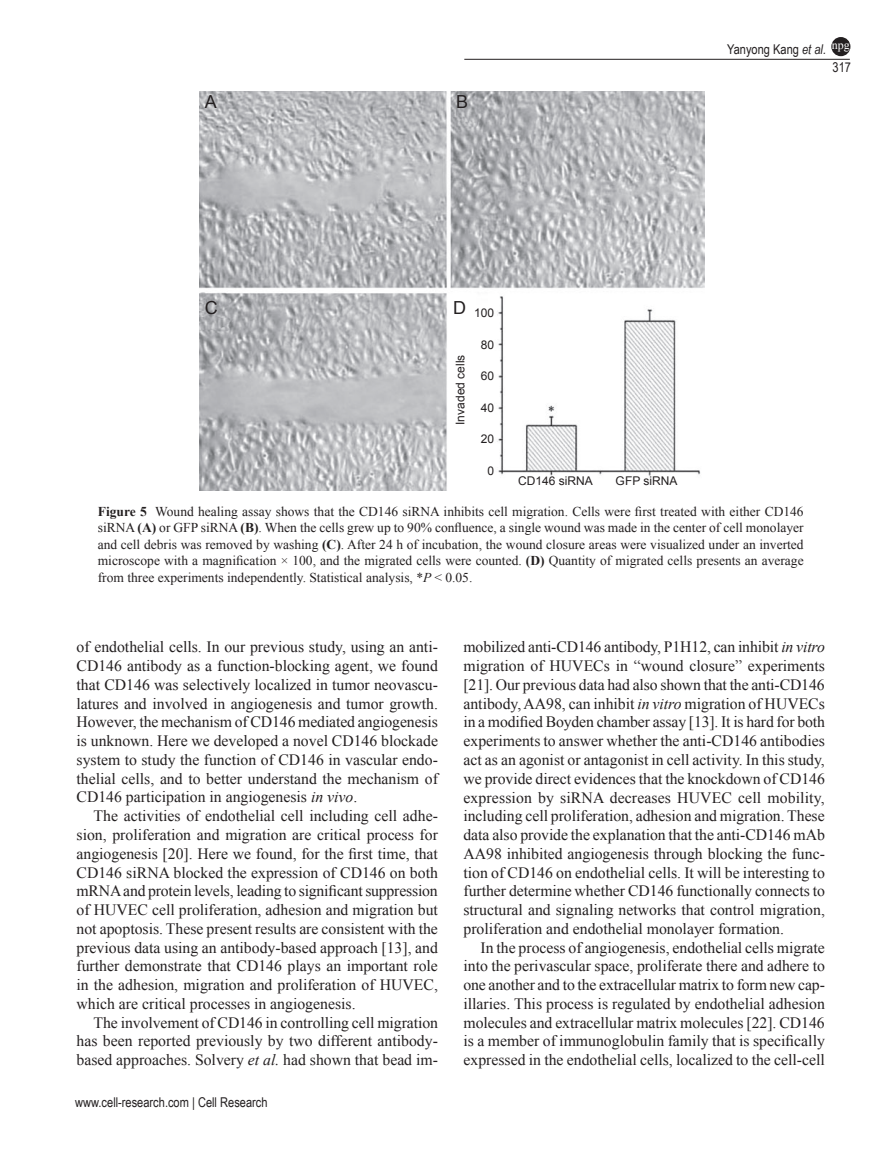
<style>
.page{position:relative;width:893px;height:1170px;background:#fff}
.page>*{position:absolute;margin:0;border:0;box-sizing:border-box;transform-origin:0 0}
.t1{font:18px "Arial";color:#231f20}
.t2{font:15.75px/18.8px "Times New Roman";color:#231f20;text-align:justify}
.t3{font:13.5px/16.5px "Times New Roman";color:#231f20;text-align:justify}
.t4{font:13.5px "Arial Narrow";color:#231f20}
.t5{font:12px "Arial";color:#231f20}
.t6{font:12px "Times New Roman";color:#fff}
.s1{font-style:italic}
.s2{font-weight:700}
</style>
<div class="page">
<hr style="left:464px;top:59px;width:386px;height:1px;background:#231f20">
<div style="left:832px;top:38px;width:18px;height:17px;background:#231f20;border-radius:50%"></div>
<div style="left:831px;top:37px;width:19px;height:19px;border:2px solid #231f20;border-radius:50%"></div>
<img style="left:200px;top:92px;width:504px;height:398px">
<p class="t6" style="left:832px;top:37px;width:19px">npg</p>
<p class="t4" style="left:727px;top:40px;width:100px">Yanyong Kang <span class="s1">et al.</span></p>
<p class="t1" style="left:205px;top:90px;width:14px">A</p>
<p class="t1" style="left:456px;top:90px;width:14px">B</p>
<p class="t4" style="left:833px;top:57px;width:20px">317</p>
<p class="t1" style="left:205px;top:296px;width:14px">C</p>
<p class="t1" style="left:453px;top:296px;width:14px">D</p>
<p class="t5" style="left:452px;top:425px;width:72px;rotate:-90deg">Invaded cells</p>
<p class="t5" style="left:474px;top:305px;width:22px">100</p>
<p class="t5" style="left:481px;top:337px;width:15px">80</p>
<p class="t5" style="left:481px;top:368px;width:15px">60</p>
<p class="t5" style="left:481px;top:400px;width:15px">40</p>
<p class="t5" style="left:481px;top:431px;width:15px">20</p>
<p class="t5" style="left:487px;top:463px;width:8px">0</p>
<p class="t5" style="left:518px;top:473px;width:76px">CD146 siRNA</p>
<p class="t5" style="left:616px;top:473px;width:63px">GFP siRNA</p>
<p class="t3" style="left:98px;top:502px;width:707px"><span class="s2">Figure 5</span> Wound healing assay shows that the CD146 siRNA inhibits cell migration. Cells were first treated with either CD146 siRNA <span class="s2">(A)</span> or GFP siRNA <span class="s2">(B)</span>. When the cells grew up to 90% confluence, a single wound was made in the center of cell monolayer and cell debris was removed by washing <span class="s2">(C)</span>. After 24 h of incubation, the wound closure areas were visualized under an inverted microscope with a magnification × 100, and the migrated cells were counted. <span class="s2">(D)</span> Quantity of migrated cells presents an average from three experiments independently. Statistical analysis, *<span class="s1">P</span> &lt; 0.05.</p>
<p class="t2" style="left:77px;top:637px;width:363px">of endothelial cells. In our previous study, using an anti-CD146 antibody as a function-blocking agent, we found that CD146 was selectively localized in tumor neovascu&shy;latures and involved in angiogenesis and tumor growth.<br>However, the mechanism of CD146 mediated angiogenesis is unknown. Here we developed a novel CD146 blockade system to study the function of CD146 in vascular endo&shy;thelial cells, and to better understand the mechanism of CD146 participation in angiogenesis <span class="s1">in vivo</span>.</p>
<p class="t2" style="left:77px;top:806px;width:363px;text-indent:17px">The activities of endothelial cell including cell adhe&shy;sion, proliferation and migration are critical process for angiogenesis [20]. Here we found, for the first time, that CD146 siRNA blocked the expression of CD146 on both mRNA and protein levels, leading to significant suppression of HUVEC cell proliferation, adhesion and migration but not apoptosis. These present results are consistent with the previous data using an antibody-based approach [13], and further demonstrate that CD146 plays an important role in the adhesion, migration and proliferation of HUVEC, which are critical processes in angiogenesis.</p>
<p class="t2" style="left:77px;top:1012px;width:363px;text-indent:17px">The involvement of CD146 in controlling cell migration has been reported previously by two different antibody&shy;based approaches. Solvery <span class="s1">et al.</span> had shown that bead im-</p>
<p class="t4" style="left:75px;top:1092px;width:194px">www.cell-research.com | Cell Research</p>
<p class="t2" style="left:463px;top:637px;width:363px">mobilized anti-CD146 antibody, P1H12, can inhibit <span class="s1">in vitro </span>migration of HUVECs in “wound closure” experiments [21]. Our previous data had also shown that the anti-CD146 antibody, AA98, can inhibit <span class="s1">in vitro</span> migration of HUVECs in a modified Boyden chamber assay [13]. It is hard for both experiments to answer whether the anti-CD146 antibodies act as an agonist or antagonist in cell activity. In this study, we provide direct evidences that the knockdown of CD146 expression by siRNA decreases HUVEC cell mobility, including cell proliferation, adhesion and migration. These data also provide the explanation that the anti-CD146 mAb AA98 inhibited angiogenesis through blocking the func&shy;tion of CD146 on endothelial cells. It will be interesting to further determine whether CD146 functionally connects to structural and signaling networks that control migration, proliferation and endothelial monolayer formation.</p>
<p class="t2" style="left:463px;top:937px;width:363px;text-indent:17px">In the process of angiogenesis, endothelial cells migrate into the perivascular space, proliferate there and adhere to one another and to the extracellular matrix to form new cap&shy;illaries. This process is regulated by endothelial adhesion molecules and extracellular matrix molecules [22]. CD146 is a member of immunoglobulin family that is specifically expressed in the endothelial cells, localized to the cell-cell</p>
</div>
